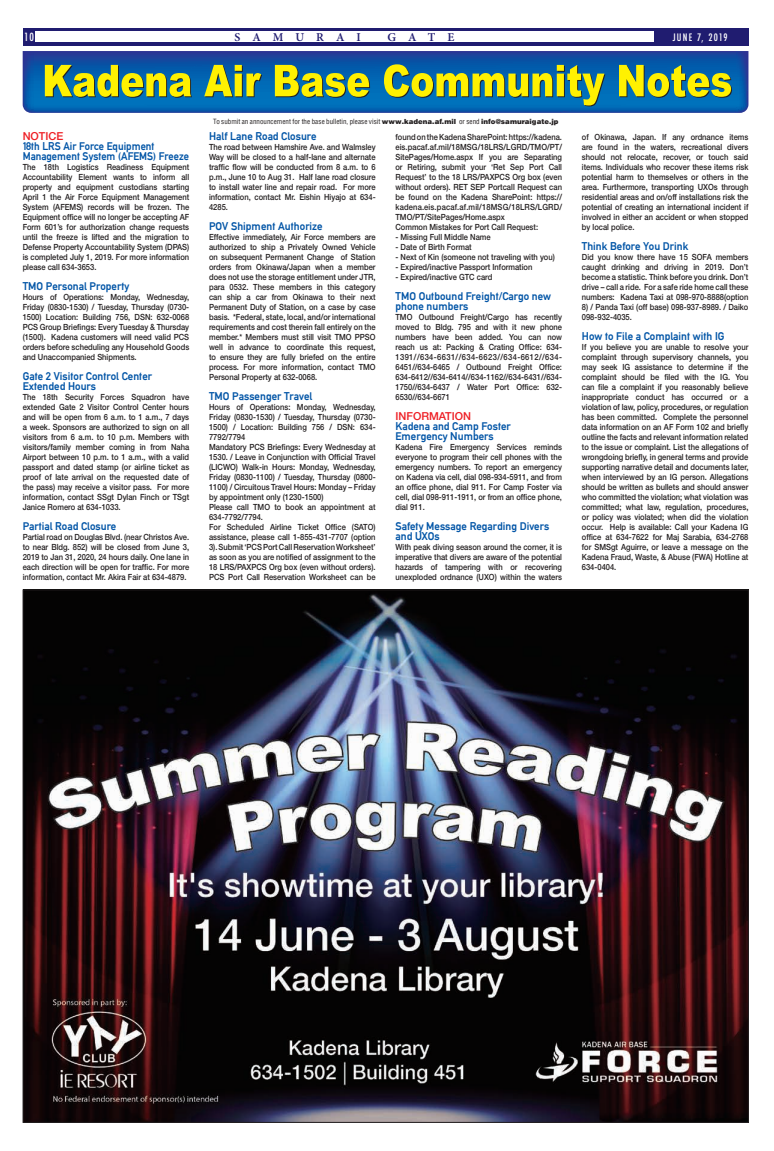
<style>
.page{position:relative;width:774px;height:1151px;background:#fff}
.page>*{position:absolute;margin:0;border:0;box-sizing:border-box;transform-origin:0 0}
.t1{font:600 12px "Minion Pro";letter-spacing:1em;color:#201c70}
.t2{font:11px/10px "Alte DIN1451 Mittelschriftgepraegt";color:#0154a6}
.t3{font:11px/10px "Alte DIN1451 Mittelschriftgepraegt";color:#0154a6;scale:.96 1}
.t4{font:500 11px "Helvetica Neue";color:#ee1d23}
.t5{font:500 condensed 11px "Futura";color:#fff}
.t6{font:500 condensed 10px "Futura";letter-spacing:.13em;color:#fff}
.t7{font:500 8.5px/10px "Helvetica Neue";color:#231f20;text-align:justify;scale:.89 1}
.t8{font:condensed 7px "Helvetica";letter-spacing:.005em;color:#231f20}
.s1{font-weight:900;font-stretch:normal}
</style>
<div class="page">
<img style="left:25px;top:592px;width:722px;height:529px">
<div style="left:23px;top:28px;width:725px;height:18px;background:#201c70"></div>
<div style="left:35px;top:32px;width:618px;height:10px;background:#fff"></div>
<svg style="left:23px;top:51px;width:725px;height:62px;background:#0d57a8"></svg>
<svg style="left:45px;top:65px;width:147px;height:33px;background:#82a54d"></svg>
<svg style="left:204px;top:65px;width:58px;height:32px;background:#7ea351"></svg>
<svg style="left:275px;top:65px;width:95px;height:33px;background:#86a74b"></svg>
<svg style="left:384px;top:64px;width:221px;height:42px;background:#609669"></svg>
<svg style="left:619px;top:65px;width:113px;height:33px;background:#83a64e"></svg>
<p class="t5" style="left:24px;top:30px;width:11px">10</p>
<h1 class="t1" style="left:234px;top:30px;width:128px">SAMURAI</h1>
<h1 class="t1" style="left:388px;top:30px;width:68px">GATE</h1>
<p class="t6" style="left:673px;top:31px;width:57px">JUNE 7, 2019</p>
<p class="t4" style="left:23px;top:130px;width:42px">NOTICE</p>
<p class="t3" style="left:23px;top:141px;width:175px">18th LRS Air Force Equipment<br>Management System (AFEMS) Freeze</p>
<p class="t7" style="left:23px;top:162px;width:189px">The 18th Logistics Readiness Equipment Accountability Element wants to inform all property and equipment custodians starting April 1 the Air Force Equipment Management System (AFEMS) records will be frozen. The Equipment office will no longer be accepting AF Form 601’s for authorization change requests until the freeze is lifted and the migration to Defense Property Accountability System (DPAS) is completed July 1, 2019. For more information please call 634-3653.</p>
<p class="t2" style="left:23px;top:281px;width:108px">TMO Personal Property</p>
<p class="t7" style="left:23px;top:292px;width:189px">Hours of Operations: Monday, Wednesday, Friday (0830-1530) / Tuesday, Thursday (0730- 1500) Location: Building 756, DSN: 632-0068<br>PCS Group Briefings: Every Tuesday &amp; Thursday (1500). Kadena customers will need valid PCS orders before scheduling any Household Goods and Unaccompanied Shipments.</p>
<p class="t2" style="left:23px;top:371px;width:131px">Gate 2 Visitor Control Center<br>Extended Hours</p>
<p class="t7" style="left:23px;top:392px;width:189px">The 18th Security Forces Squadron have extended Gate 2 Visitor Control Center hours and will be open from 6 a.m. to 1 a.m., 7 days a week. Sponsors are authorized to sign on all visitors from 6 a.m. to 10 p.m. Members with visitors/family member coming in from Naha Airport between 10 p.m. to 1 a.m., with a valid passport and dated stamp (or airline ticket as proof of late arrival on the requested date of the pass) may receive a visitor pass. For more information, contact SSgt Dylan Finch or TSgt Janice Romero at 634-1033.</p>
<p class="t2" style="left:23px;top:521px;width:95px">Partial Road Closure</p>
<p class="t7" style="left:23px;top:532px;width:189px">Partial road on Douglas Blvd. (near Christos Ave. to near Bldg. 852) will be closed from June 3, 2019 to Jan 31, 2020, 24 hours daily. One lane in each direction will be open for traffic. For more information, contact Mr. Akira Fair at 634-4879.</p>
<p class="t8" style="left:213px;top:118px;width:347px">To submit an announcement for the base bulletin, please visit <span class="s1">www.kadena.af.mil</span> or send <span class="s1">info@samuraigate.jp</span></p>
<p class="t2" style="left:209px;top:131px;width:109px">Half Lane Road Closure</p>
<p class="t7" style="left:209px;top:142px;width:189px">The road between Hamshire Ave. and Walmsley Way will be closed to a half-lane and alternate traffic flow will be conducted from 8 a.m. to 6 p.m., June 10 to Aug 31. Half lane road closure to install water line and repair road. For more information, contact Mr. Eishin Hiyajo at 634- 4285.</p>
<p class="t2" style="left:209px;top:221px;width:115px">POV Shipment Authorize</p>
<p class="t7" style="left:209px;top:232px;width:189px">Effective immediately, Air Force members are authorized to ship a Privately Owned Vehicle on subsequent Permanent Change of Station orders from Okinawa/Japan when a member does not use the storage entitlement under JTR, para 0532. These members in this category can ship a car from Okinawa to their next Permanent Duty of Station, on a case by case basis. *Federal, state, local, and/or international requirements and cost therein fall entirely on the member.* Members must still visit TMO PPSO well in advance to coordinate this request, to ensure they are fully briefed on the entire process. For more information, contact TMO Personal Property at 632-0068.</p>
<p class="t2" style="left:209px;top:391px;width:105px">TMO Passenger Travel</p>
<p class="t7" style="left:209px;top:402px;width:189px">Hours of Operations: Monday, Wednesday, Friday (0830-1530) / Tuesday, Thursday (0730- 1500) / Location: Building 756 / DSN: 634- 7792/7794</p>
<p class="t7" style="left:209px;top:442px;width:189px">Mandatory PCS Briefings: Every Wednesday at 1530. / Leave in Conjunction with Official Travel (LICWO) Walk-in Hours: Monday, Wednesday, Friday (0830-1100) / Tuesday, Thursday (0800- 1100) / Circuitous Travel Hours: Monday – Friday by appointment only (1230-1500)</p>
<p class="t7" style="left:209px;top:502px;width:189px">Please call TMO to book an appointment at<br>634-7792/7794.</p>
<p class="t7" style="left:209px;top:522px;width:189px">For Scheduled Airline Ticket Office (SATO) assistance, please call 1-855-431-7707 (option 3). Submit ‘PCS Port Call Reservation Worksheet’ as soon as you are notified of assignment to the 18 LRS/PAXPCS Org box (even without orders).<br>PCS Port Call Reservation Worksheet can be</p>
<p class="t7" style="left:395px;top:132px;width:189px">found on the Kadena SharePoint: https://kadena. eis.pacaf.af.mil/18MSG/18LRS/LGRD/TMO/PT/ SitePages/Home.aspx If you are Separating or Retiring, submit your ‘Ret Sep Port Call Request’ to the 18 LRS/PAXPCS Org box (even without orders). RET SEP Portcall Request can be found on the Kadena SharePoint: https:// kadena.eis.pacaf.af.mil/18MSG/18LRS/LGRD/ TMO/PT/SitePages/Home.aspx</p>
<p class="t7" style="left:395px;top:222px;width:162px">Common Mistakes for Port Call Request:</p>
<p class="t7" style="left:395px;top:232px;width:108px">- Missing Full Middle Name</p>
<p class="t7" style="left:395px;top:242px;width:87px">- Date of Birth Format</p>
<p class="t7" style="left:395px;top:252px;width:181px">- Next of Kin (someone not traveling with you)</p>
<p class="t7" style="left:395px;top:262px;width:155px">- Expired/inactive Passport Information</p>
<p class="t7" style="left:395px;top:272px;width:110px">- Expired/inactive GTC card</p>
<p class="t2" style="left:395px;top:291px;width:157px">TMO Outbound Freight/Cargo new phone numbers</p>
<p class="t7" style="left:395px;top:312px;width:189px">TMO Outbound Freight/Cargo has recently moved to Bldg. 795 and with it new phone numbers have been added. You can now reach us at: Packing &amp; Crating Office: 634- 1391//634-6631//634-6623//634-6612//634- 6451//634-6465 / Outbound Freight Office:<br>634-6412//634-6414//634-1162//634-6431//634- 1750//634-6437 / Water Port Office: 632- 6530//634-6671</p>
<p class="t4" style="left:395px;top:410px;width:77px">INFORMATION</p>
<p class="t2" style="left:395px;top:421px;width:117px">Kadena and Camp Foster<br>Emergency Numbers</p>
<p class="t7" style="left:395px;top:442px;width:189px">Kadena Fire Emergency Services reminds everyone to program their cell phones with the emergency numbers. To report an emergency on Kadena via cell, dial 098-934-5911, and from an office phone, dial 911. For Camp Foster via cell, dial 098-911-1911, or from an office phone, dial 911.</p>
<p class="t2" style="left:395px;top:521px;width:155px">Safety Message Regarding Divers and UXOs</p>
<p class="t7" style="left:395px;top:542px;width:189px">With peak diving season around the corner, it is imperative that divers are aware of the potential hazards of tampering with or recovering unexploded ordnance (UXO) within the waters</p>
<p class="t7" style="left:582px;top:132px;width:189px">of Okinawa, Japan. If any ordnance items are found in the waters, recreational divers should not relocate, recover, or touch said items. Individuals who recover these items risk potential harm to themselves or others in the area. Furthermore, transporting UXOs through residential areas and on/off installations risk the potential of creating an international incident if involved in either an accident or when stopped by local police.</p>
<p class="t2" style="left:582px;top:241px;width:108px">Think Before You Drink</p>
<p class="t7" style="left:582px;top:252px;width:189px">Did you know there have 15 SOFA members caught drinking and driving in 2019. Don’t become a statistic. Think before you drink. Don’t drive – call a ride. For a safe ride home call these numbers: Kadena Taxi at 098-970-8888(option</p>
<p class="t7" style="left:582px;top:302px;width:189px">8) / Panda Taxi (off base) 098-937-8989. / Daiko<br>098-932-4035.</p>
<p class="t2" style="left:582px;top:331px;width:144px">How to File a Complaint with IG</p>
<p class="t7" style="left:582px;top:342px;width:189px">If you believe you are unable to resolve your complaint through supervisory channels, you may seek IG assistance to determine if the complaint should be filed with the IG. You can file a complaint if you reasonably believe inappropriate conduct has occurred or a violation of law, policy, procedures, or regulation has been committed. Complete the personnel data information on an AF Form 102 and briefly outline the facts and relevant information related to the issue or complaint. List the allegations of wrongdoing briefly, in general terms and provide supporting narrative detail and documents later, when interviewed by an IG person. Allegations should be written as bullets and should answer who committed the violation; what violation was committed; what law, regulation, procedures, or policy was violated; when did the violation occur. Help is available: Call your Kadena IG office at 634-7622 for Maj Sarabia, 634-2768 for SMSgt Aguirre, or leave a message on the Kadena Fraud, Waste, &amp; Abuse (FWA) Hotline at 634-0404.</p>
</div>
